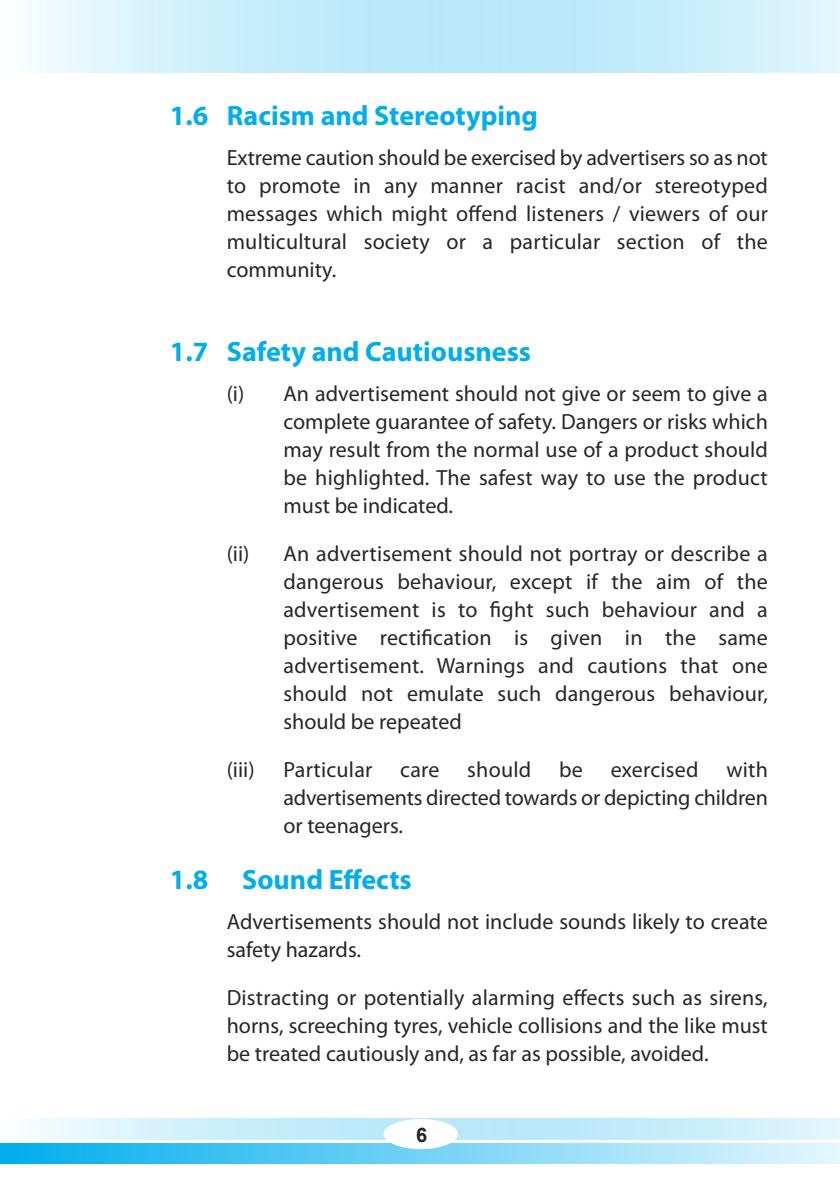
<style>
.page{position:relative;width:840px;height:1191px;background:#fff}
.page>*{position:absolute;margin:0;border:0;box-sizing:border-box;transform-origin:0 0}
.t1{font:700 28px "Myriad Pro";color:#00aded}
.t2{font:22px/28px "Myriad Pro";letter-spacing:.005em;color:#272627;text-align:justify}
.t3{font:700 20px "Arial";color:#272627}
</style>
<div class="page">
<img style="left:0;top:1143px;width:839px;height:21px">
<div style="left:383px;top:1119px;width:74px;height:30px;background:#fff;border-radius:50%"></div>
<p class="t1" style="left:170px;top:105px;width:369px">1.6 Racism and Stereotyping</p>
<p class="t2" style="left:226px;top:145px;width:542px">Extreme caution should be exercised by advertisers so as not to promote in any manner racist and/or stereotyped messages which might offend listeners / viewers of our multicultural society or a particular section of the community.</p>
<p class="t1" style="left:170px;top:341px;width:362px">1.7 Safety and Cautiousness</p>
<p class="t2" style="left:283px;top:381px;width:485px;text-indent:-57px">(i) An advertisement should not give or seem to give a complete guarantee of safety. Dangers or risks which may result from the normal use of a product should be highlighted. The safest way to use the product must be indicated.</p>
<p class="t2" style="left:283px;top:541px;width:485px;text-indent:-57px">(ii) An advertisement should not portray or describe a dangerous behaviour, except if the aim of the advertisement is to fight such behaviour and a positive rectification is given in the same advertisement. Warnings and cautions that one should not emulate such dangerous behaviour, should be repeated</p>
<p class="t2" style="left:226px;top:757px;width:29px">(iii)</p>
<p class="t2" style="left:283px;top:757px;width:90px">Particular</p>
<p class="t2" style="left:400px;top:757px;width:41px">care</p>
<p class="t2" style="left:467px;top:757px;width:65px">should</p>
<p class="t2" style="left:558px;top:757px;width:25px">be</p>
<p class="t2" style="left:610px;top:757px;width:89px">exercised</p>
<p class="t2" style="left:283px;top:757px;width:485px;text-indent:442px">with advertisements directed towards or depicting children or teenagers.</p>
<p class="t1" style="left:170px;top:869px;width:243px">1.8 Sound Effects</p>
<p class="t2" style="left:226px;top:909px;width:542px">Advertisements should not include sounds likely to create safety hazards.</p>
<p class="t2" style="left:226px;top:985px;width:542px">Distracting or potentially alarming effects such as sirens, horns, screeching tyres, vehicle collisions and the like must be treated cautiously and, as far as possible, avoided.</p>
<p class="t3" style="left:416px;top:1123px;width:13px">6</p>
</div>
